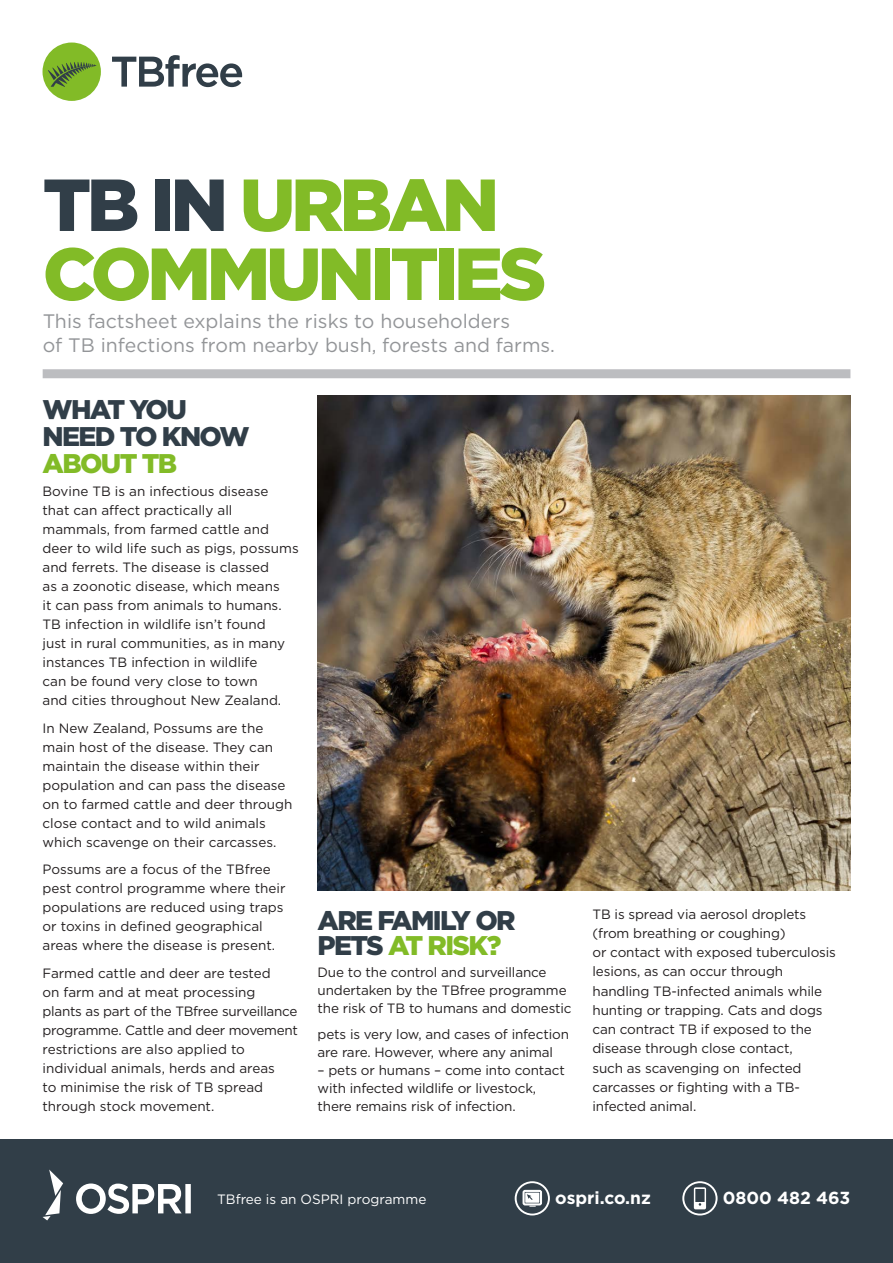
<style>
.page{position:relative;width:893px;height:1263px;background:#fff}
.page>*{position:absolute;margin:0;border:0;box-sizing:border-box;transform-origin:0 0}
.Heading{font:900 73.5px "Gotham";letter-spacing:-.06em;color:#82bb27}
.Subheading{font:900 27px/26.8px "Gotham";letter-spacing:-.06em;color:#313e48}
.Intro{font:19.5px/24px "Gotham";color:#939598}
.Body{font:700 17.4px "Gotham";color:#fff}
.Body-2{font:13.5px/19px "Gotham";letter-spacing:-.005em;color:#231f20}
.t1{font:13.5px "Gotham";color:#fff}
.s1{color:#313e48}
.s2{color:#82bb27}
</style>
<div class="page">
<div style="left:0;top:1140px;width:893px;height:123px;background:#313e48"></div>
<svg style="left:515px;top:1181px;width:35px;height:34px"></svg>
<svg style="left:682px;top:1181px;width:36px;height:34px"></svg>
<svg style="left:43px;top:1169px;width:148px;height:51px"></svg>
<div style="left:43px;top:43px;width:58px;height:58px;background:#82bb27;border-radius:50%"></div>
<svg style="left:48px;top:62px;width:49px;height:25px"></svg>
<svg style="left:112px;top:55px;width:130px;height:32px"></svg>
<div style="left:43px;top:369px;width:807px;height:9px;background:#bcbdc0"></div>
<img style="left:317px;top:395px;width:533px;height:496px">
<p class="Heading" style="left:43px;top:154px;width:458px"><span class="s1">TB IN</span> URBAN</p>
<p class="Heading" style="left:43px;top:223px;width:505px">COMMUNITIES</p>
<p class="Intro" style="left:43px;top:309px;width:514px">This factsheet explains the risks to householders<br>of TB infections from nearby bush, forests and farms.</p>
<p class="Subheading" style="left:43px;top:396px;width:208px">WHAT YOU<br>NEED TO KNOW<br><span class="s2">ABOUT TB</span></p>
<p class="Body-2" style="left:43px;top:481px;width:258px">Bovine TB is an infectious disease<br>that can affect practically all mammals, from farmed cattle and deer to wild life such as pigs, possums and ferrets. The disease is classed<br>as a zoonotic disease, which means<br>it can pass from animals to humans.<br>TB infection in wildlife isn’t found<br>just in rural communities, as in many instances TB infection in wildlife<br>can be found very close to town<br>and cities throughout New Zealand.</p>
<p class="Body-2" style="left:43px;top:718px;width:251px">In New Zealand, Possums are the main host of the disease. They can maintain the disease within their population and can pass the disease on to farmed cattle and deer through close contact and to wild animals which scavenge on their carcasses.</p>
<p class="Body-2" style="left:43px;top:860px;width:244px">Possums are a focus of the TBfree pest control programme where their populations are reduced using traps or toxins in defined geographical areas where the disease is present.</p>
<p class="Body-2" style="left:43px;top:963px;width:257px">Farmed cattle and deer are tested<br>on farm and at meat processing plants as part of the TBfree surveillance programme. Cattle and deer movement restrictions are also applied to individual animals, herds and areas<br>to minimise the risk of TB spread through stock movement.</p>
<p class="Subheading" style="left:317px;top:907px;width:200px;line-height:25.7px">ARE FAMILY OR<br>PETS <span class="s2">AT RISK?</span></p>
<p class="Body-2" style="left:317px;top:963px;width:256px;line-height:17.9px">Due to the control and surveillance undertaken by the TBfree programme the risk of TB to humans and domestic</p>
<p class="Body-2" style="left:317px;top:1025px;width:253px;line-height:17.9px">pets is very low, and cases of infection are rare. However, where any animal</p>
<p class="Body-2" style="left:317px;top:1061px;width:249px;line-height:17.9px">– pets or humans – come into contact with infected wildlife or livestock, there remains risk of infection.</p>
<p class="Body-2" style="left:592px;top:904px;width:245px">TB is spread via aerosol droplets (from breathing or coughing)<br>or contact with exposed tuberculosis lesions, as can occur through handling TB-infected animals while hunting or trapping. Cats and dogs can contract TB if exposed to the disease through close contact,<br>such as scavenging on infected carcasses or fighting with a TB&shy;infected animal.</p>
<p class="t1" style="left:217px;top:1191px;width:211px">TBfree is an OSPRI programme</p>
<p class="Body" style="left:555px;top:1187px;width:97px">ospri.co.nz</p>
<p class="Body" style="left:723px;top:1187px;width:129px">0800 482 463</p>
</div>
